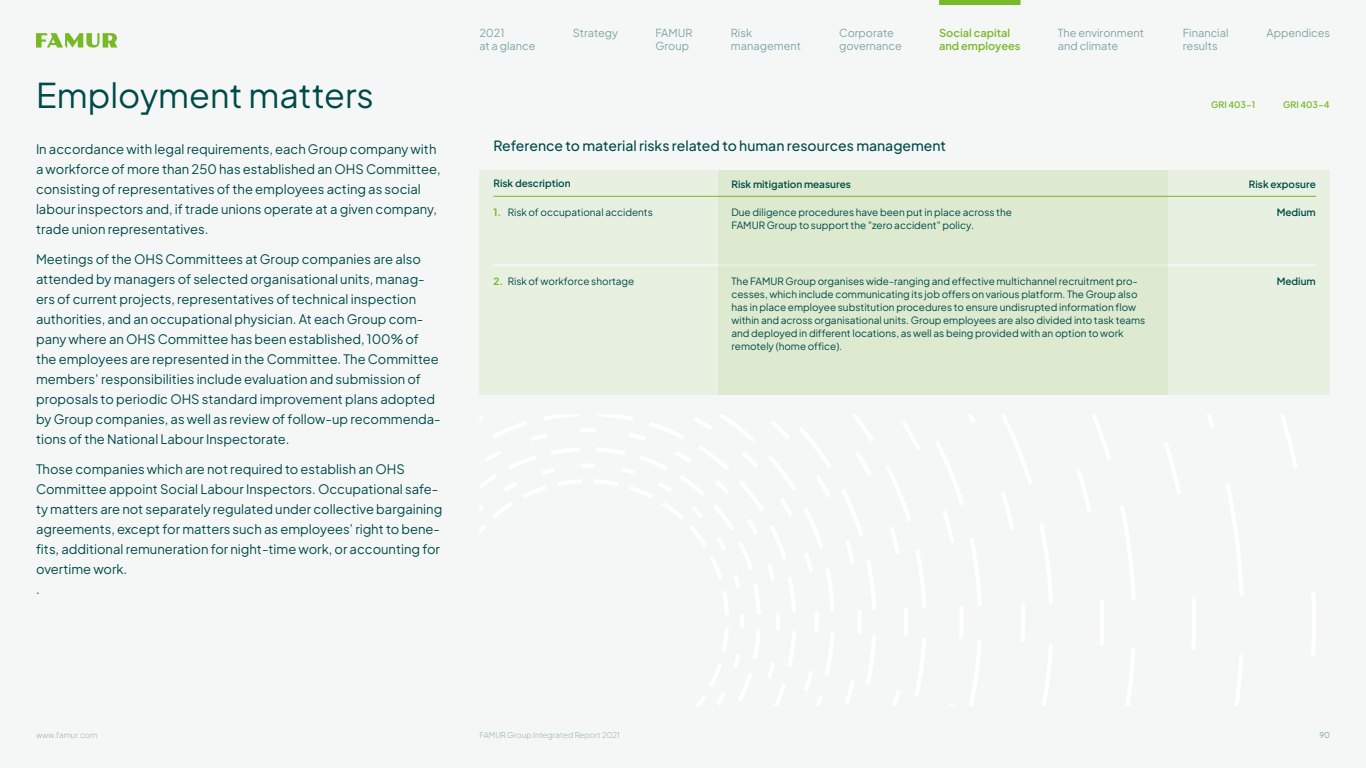
<style>
.page{position:relative;width:1366px;height:768px;background:#f5f7f7}
.page>*{position:absolute;margin:0;border:0;box-sizing:border-box;transform-origin:0 0}
.t1{font:34px "Plus Jakarta Sans";color:#004a49}
.t2{font:500 14px "Plus Jakarta Sans";color:#004a49}
.t3{font:13px/20px "Plus Jakarta Sans";color:#004a49}
.t4{font:11px/13px "Plus Jakarta Sans";color:#80a4a4}
.t5{font:600 11px "Plus Jakarta Sans";color:#78b928}
.t6{font:10px/13px "Plus Jakarta Sans";color:#004a49}
.t7{font:600 10px "Plus Jakarta Sans";color:#004a49}
.t8{font:600 9px "Plus Jakarta Sans";color:#78b928}
.t9{font:200 8px "Plus Jakarta Sans";color:#80a4a4}
.t10{font:8px "Plus Jakarta Sans";color:#80a4a4}
.s1{font-weight:700;color:#78b928}
</style>
<div class="page">
<svg style="left:36px;top:33px;width:81px;height:15px"></svg>
<div style="left:479px;top:170px;width:851px;height:225px;background:#e8f0e2"></div>
<hr style="left:494px;top:265px;width:822px;height:1px;background:#fff">
<hr style="left:494px;top:196px;width:822px;height:1px;background:#78b928">
<div style="left:718px;top:170px;width:450px;height:225px;background:#ddeacf"></div>
<div style="left:939px;top:0;width:82px;height:5px;background:#78b928"></div>
<h1 class="t1" style="left:36px;top:68px;width:339px">Employment matters</h1>
<p class="t3" style="left:36px;top:138px;width:406px">In accordance with legal requirements, each Group company with a workforce of more than 250 has established an OHS Committee, consisting of representatives of the employees acting as social labour inspectors and, if trade unions operate at a given company, trade union representatives.</p>
<p class="t3" style="left:36px;top:248px;width:406px">Meetings of the OHS Committees at Group companies are also attended by managers of selected organisational units, manag&shy;ers of current projects, representatives of technical inspection authorities, and an occupational physician. At each Group com&shy;pany where an OHS Committee has been established, 100% of the employees are represented in the Committee. The Committee members’ responsibilities include evaluation and submission of proposals to periodic OHS standard improvement plans adopted by Group companies, as well as review of follow-up recommenda&shy;tions of the National Labour Inspectorate.</p>
<p class="t3" style="left:36px;top:458px;width:408px">Those companies which are not required to establish an OHS Committee appoint Social Labour Inspectors. Occupational safe&shy;ty matters are not separately regulated under collective bargaining agreements, except for matters such as employees’ right to bene&shy;fits, additional remuneration for night-time work, or accounting for overtime work.<br>.</p>
<p class="t4" style="left:479px;top:25px;width:58px">2021<br>at a glance</p>
<p class="t4" style="left:1183px;top:25px;width:47px">Financial results</p>
<p class="t4" style="left:573px;top:25px;width:47px">Strategy</p>
<p class="t4" style="left:655px;top:25px;width:38px">FAMUR<br>Group</p>
<p class="t4" style="left:731px;top:25px;width:72px">Risk management</p>
<p class="t4" style="left:839px;top:25px;width:64px">Corporate governance</p>
<p class="t5" style="left:939px;top:23px;width:73px">Social capital</p>
<p class="t4" style="left:1267px;top:25px;width:65px">Appendices</p>
<p class="t5" style="left:939px;top:36px;width:83px">and employees</p>
<p class="t4" style="left:1058px;top:25px;width:88px">The environment and climate</p>
<p class="t2" style="left:494px;top:134px;width:454px">Reference to material risks related to human resources management</p>
<p class="t8" style="left:1211px;top:97px;width:46px">GRI 403-1</p>
<p class="t8" style="left:1283px;top:97px;width:48px">GRI 403-4</p>
<p class="t7" style="left:494px;top:176px;width:79px">Risk description</p>
<p class="t7" style="left:731px;top:176px;width:121px">Risk mitigation measures</p>
<p class="t7" style="left:1249px;top:176px;width:68px">Risk exposure</p>
<p class="t6" style="left:731px;top:205px;width:282px">Due diligence procedures have been put in place across the<br>FAMUR Group to support the "zero accident" policy.</p>
<p class="t6" style="left:494px;top:205px;width:161px"><span class="s1">1.</span> Risk of occupational accidents</p>
<p class="t7" style="left:1277px;top:204px;width:41px">Medium</p>
<p class="t6" style="left:494px;top:274px;width:142px"><span class="s1">2.</span> Risk of workforce shortage</p>
<p class="t6" style="left:731px;top:274px;width:415px">The FAMUR Group organises wide-ranging and effective multichannel recruitment pro&shy;cesses, which include communicating its job offers on various platform. The Group also has in place employee substitution procedures to ensure undisrupted information flow within and across organisational units. Group employees are also divided into task teams and deployed in different locations, as well as being provided with an option to work remotely (home office).</p>
<p class="t7" style="left:1277px;top:273px;width:41px">Medium</p>
<p class="t9" style="left:36px;top:728px;width:63px">www.famur.com</p>
<p class="t9" style="left:479px;top:728px;width:142px">FAMUR Group Integrated Report 2021</p>
<p class="t10" style="left:1319px;top:728px;width:12px">90</p>
</div>
